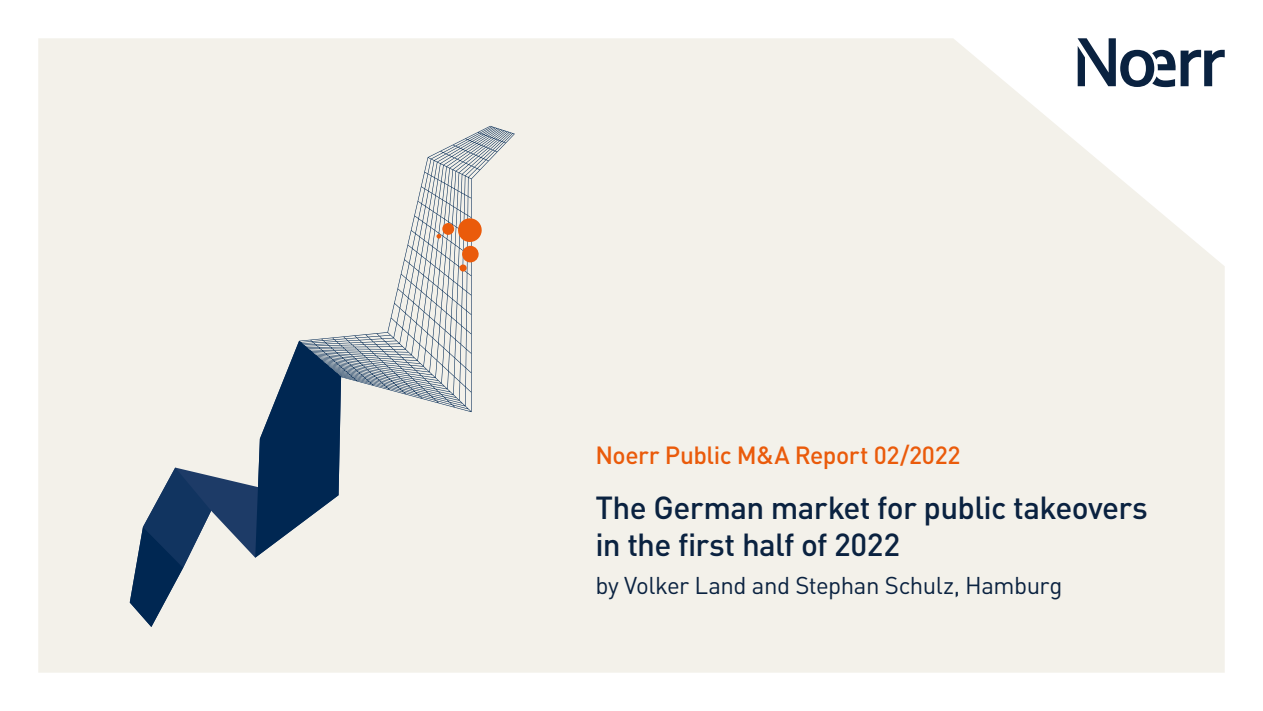
<style>
.page{position:relative;width:1263px;height:711px;background:#fff}
.page>*{position:absolute;margin:0;border:0;box-sizing:border-box;transform-origin:0 0}
.t1{font:500 31.5px "DIN Pro";letter-spacing:-.02em;color:#0a2240}
.t2{font:500 24.6px "DIN Pro";letter-spacing:-.015em;color:#ea5b0b}
.t3{font:24px "DIN Pro";letter-spacing:-.02em;color:#0a2240}
</style>
<div class="page">
<div style="left:38px;top:38px;width:1187px;height:634px;background:#f3f1ea"></div>
<svg style="left:130px;top:341px;width:211px;height:285px;background:#e1e2df"></svg>
<svg style="left:255px;top:126px;width:260px;height:431px;background:#cdd1d2"></svg>
<svg style="left:130px;top:467px;width:81px;height:159px;background:#76889c"></svg>
<svg style="left:442px;top:222px;width:12px;height:13px"></svg>
<svg style="left:457px;top:217px;width:25px;height:46px"></svg>
<div style="left:459px;top:264px;width:8px;height:8px;background:#ea5b0b;border-radius:50%"></div>
<svg style="left:436px;top:234px;width:5px;height:5px"></svg>
<svg style="left:1077px;top:38px;width:148px;height:49px"></svg>
<p class="t2" style="left:595px;top:435px;width:367px">Noerr Public M&amp;A Report 02/2022</p>
<p class="t1" style="left:595px;top:483px;width:554px">The German market for public takeovers</p>
<p class="t1" style="left:595px;top:520px;width:306px">in the first half of 2022</p>
<p class="t3" style="left:595px;top:566px;width:469px">by Volker Land and Stephan Schulz, Hamburg</p>
</div>
